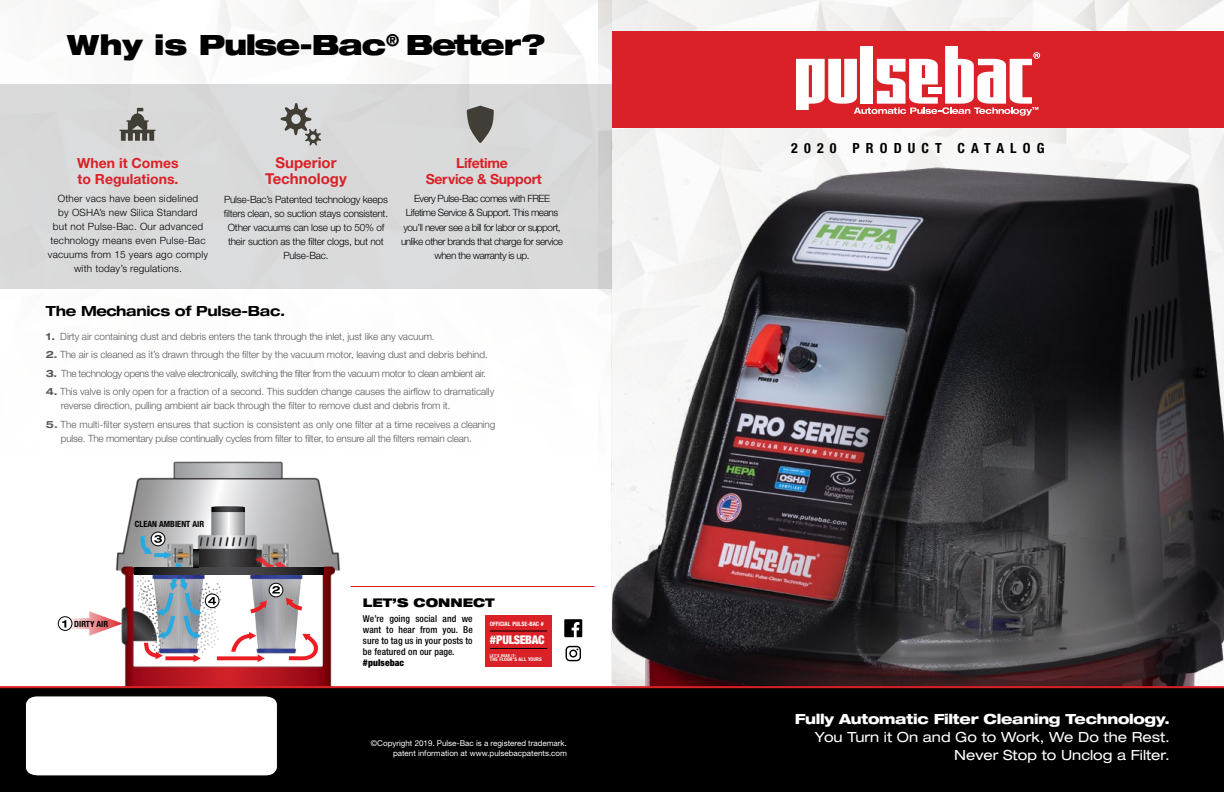
<style>
.page{position:relative;width:1224px;height:792px;background:#fff}
.page>*{position:absolute;margin:0;border:0;box-sizing:border-box;transform-origin:0 0}
.t1{font:900 expanded 28px "Helvetica Neue LT Std";letter-spacing:-.04em;color:#000}
.t2{font:700 15px/16px "Helvetica Neue LT Std";color:#da2128;text-align:center}
.t3{font:800 expanded 14px/18px "Helvetica Neue LT Std";letter-spacing:-.02em;color:#fff;text-align:right}
.t4{font:expanded 14px "Helvetica Neue LT Std";color:#fff}
.t5{font:700 14px/16px "Helvetica Neue LT Std";color:#da2128}
.t6{font:700 expanded 14px "Helvetica Neue LT Std";letter-spacing:-.02em;color:#000}
.t7{font:700 14px/16px "Helvetica Neue LT Std";letter-spacing:-.02em;color:#da2128;text-align:center}
.t8{font:700 condensed 14px "Helvetica Neue LT Std";letter-spacing:.44em;color:#000}
.t9{font:900 expanded 12px "Helvetica Neue LT Std";color:#000}
.t10{font:900 condensed 12px "Helvetica Neue LT Std";letter-spacing:-.03em;color:#fff}
.t11{font:300 10px/14px "Helvetica Neue LT Std";letter-spacing:-.01em;color:#58595b}
.t12{font:300 10px/14px "Helvetica Neue LT Std";letter-spacing:.02em;color:#000;text-align:center}
.t13{font:300 10px/14.4px "Helvetica Neue LT Std";letter-spacing:-.045em;color:#000;text-align:center}
.t14{font:300 10px/14px "Helvetica Neue LT Std";letter-spacing:-.02em;color:#000;text-align:center}
.t15{font:300 10px "Helvetica Neue LT Std";letter-spacing:-.04em;color:#58595b}
.t16{font:500 condensed 9.5px/11px "Helvetica Neue LT Std";letter-spacing:.01em;color:#000;text-align:justify}
.t17{font:900 condensed 9.5px "Helvetica Neue LT Std";letter-spacing:.01em;color:#000}
.t18{font:700 condensed 8.5px "Helvetica Neue LT Std";color:#000}
.t19{font:8px "Helvetica Neue LT Std";color:#fff}
.t20{font:700 condensed 6px "Helvetica Neue LT Std";letter-spacing:-.02em;color:#fff}
.t21{font:700 condensed 5px "Helvetica Neue LT Std";letter-spacing:.03em;color:#fff}
.t22{font:700 condensed 4px "Helvetica Neue LT Std";letter-spacing:.06em;color:#fff}
.s1{font-weight:700;font-stretch:expanded}
.s2{font-weight:400}
</style>
<div class="page">
<div style="left:58px;top:616px;width:14px;height:15px;border:1px solid #000;border-radius:50%"></div>
<img style="left:60px;top:461px;width:291px;height:225px">
<div style="left:135px;top:567px;width:188px;height:7px;background:#000"></div>
<svg style="left:62px;top:620px;width:4px;height:8px"></svg>
<svg style="left:136px;top:506px;width:187px;height:156px"></svg>
<img style="left:612px;top:0;width:612px;height:161px">
<div style="left:612px;top:32px;width:612px;height:96px;background:#da2128"></div>
<svg style="left:796px;top:46px;width:244px;height:70px"></svg>
<img style="left:612px;top:161px;width:612px;height:525px">
<div style="left:0;top:688px;width:1224px;height:104px;background:#000"></div>
<hr style="left:0;top:686px;width:1224px;height:2px;background:#da2128">
<div style="left:0;top:85px;width:612px;height:204px;background:#d9dada"></div>
<div style="left:25px;top:696px;width:253px;height:80px;background:#fff"></div>
<svg style="left:120px;top:108px;width:36px;height:33px"></svg>
<svg style="left:280px;top:103px;width:41px;height:43px"></svg>
<svg style="left:467px;top:106px;width:27px;height:37px"></svg>
<hr style="left:351px;top:586px;width:244px;height:1px;background:#da2128">
<div style="left:485px;top:615px;width:67px;height:52px;background:#da2128"></div>
<hr style="left:490px;top:631px;width:57px;height:1px;background:#000">
<hr style="left:490px;top:648px;width:57px;height:1px;background:#000">
<svg style="left:564px;top:619px;width:18px;height:18px"></svg>
<svg style="left:566px;top:646px;width:15px;height:15px"></svg>
<p class="t1" style="left:67px;top:27px;width:480px">Why is Pulse-Bac<sup>®</sup> Better?</p>
<p class="t5" style="left:77px;top:154px;width:103px">When it Comes to Regulations.</p>
<p class="t12" style="left:48px;top:191px;width:162px">Other vacs have been sidelined<br>by OSHA’s new Silica Standard<br>but not Pulse-Bac. Our advanced technology means even Pulse-Bac vacuums from 15 years ago comply with today’s regulations.</p>
<p class="t2" style="left:265px;top:155px;width:83px">Superior<br>Technology</p>
<p class="t14" style="left:224px;top:192px;width:166px">Pulse-Bac’s Patented technology keeps filters clean, so suction stays consistent.<br>Other vacuums can lose up to 50% of their suction as the filter clogs, but not Pulse-Bac.</p>
<p class="t7" style="left:426px;top:154px;width:118px">Lifetime<br>Service &amp; Support</p>
<p class="t13" style="left:401px;top:191px;width:164px">Every Pulse-Bac comes with FREE Lifetime Service &amp; Support. This means you’ll never see a bill for labor or support, unlike other brands that charge for service when the warranty is up.</p>
<p class="t6" style="left:46px;top:302px;width:241px">The Mechanics of Pulse-Bac.</p>
<p class="t11" style="left:46px;top:329px;width:390px"><span class="s1">1.</span> Dirty air containing dust and debris enters the tank through the inlet, just like any vacuum.</p>
<p class="t11" style="left:46px;top:348px;width:444px"><span class="s1">2.</span> The air is cleaned as it’s drawn through the filter by the vacuum motor, leaving dust and debris behind.</p>
<p class="t15" style="left:46px;top:367px;width:442px"><span class="s1">3.</span> The technology opens the valve electronically, switching the filter from the vacuum motor to clean ambient air.</p>
<p class="t11" style="left:61px;top:385px;width:435px;text-indent:-15px"><span class="s1">4.</span> This valve is only open for a fraction of a second. This sudden change causes the airflow to dramatically reverse direction, pulling ambient air back through the filter to remove dust and debris from it.</p>
<p class="t11" style="left:61px;top:417px;width:436px;text-indent:-15px"><span class="s1">5.</span> The multi-filter system ensures that suction is consistent as only one filter at a time receives a cleaning pulse. The momentary pulse continually cycles from filter to filter, to ensure all the filters remain clean.</p>
<p class="t18" style="left:135px;top:519px;width:71px">CLEAN AMBIENT AIR</p>
<p class="t18" style="left:74px;top:618px;width:36px">DIRTY AIR</p>
<p class="t9" style="left:363px;top:595px;width:133px">LET’S CONNECT</p>
<p class="t16" style="left:363px;top:613px;width:111px">We’re going social and we want to hear from you. Be sure to tag us in your posts to be featured on our page.</p>
<p class="t17" style="left:363px;top:657px;width:43px">#pulsebac</p>
<p class="t20" style="left:490px;top:620px;width:55px">OFFICIAL PULSE-BAC #</p>
<p class="t10" style="left:490px;top:632px;width:56px">#PULSEBAC</p>
<p class="t22" style="left:490px;top:653px;width:28px">LET’S HEAR IT-</p>
<p class="t21" style="left:490px;top:657px;width:53px">THE FLOOR’S ALL YOURS</p>
<p class="t19" style="left:371px;top:739px;width:198px">©Copyright 2019. Pulse-Bac is a registered trademark.</p>
<p class="t19" style="left:393px;top:748px;width:175px">patent information at www.pulsebacpatents.com</p>
<p class="t8" style="left:791px;top:139px;width:255px">2020 PRODUCT CATALOG</p>
<p class="t3" style="left:795px;top:710px;width:377px">Fully Automatic Filter Cleaning Technology.<br><span class="s2">You Turn it On and Go to Work, We Do the Rest.</span></p>
<p class="t4" style="left:954px;top:746px;width:217px">Never Stop to Unclog a Filter.</p>
</div>
